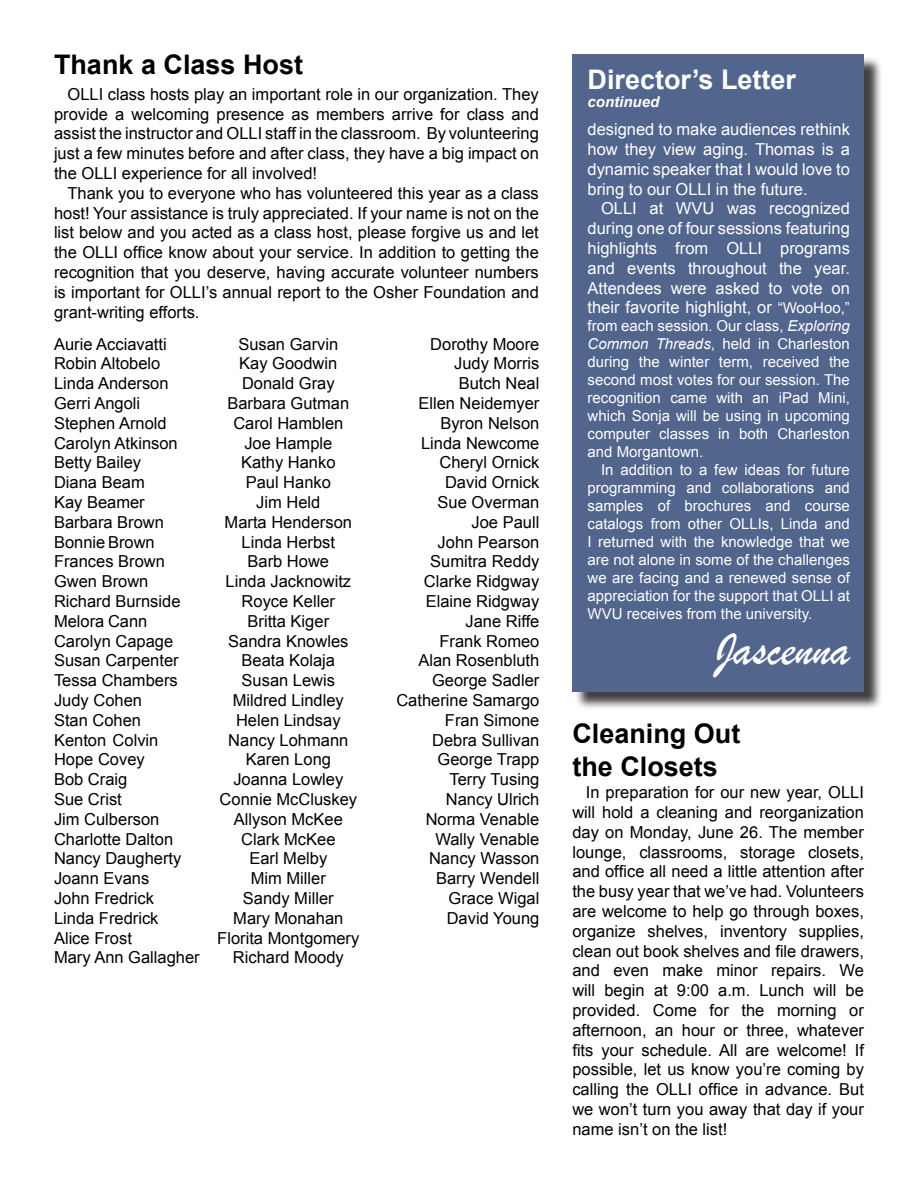
<style>
.page{position:relative;width:918px;height:1188px;background:#fff}
.page>*{position:absolute;margin:0;border:0;box-sizing:border-box;transform-origin:0 0}
.t1{font:48px "Brush Script";color:#fff}
.t2{font:700 27px/32.4px "Arial";color:#000}
.t3{font:700 27px "Arial";color:#fff}
.t4{font:16.5px/19.8px "Arial";color:#000;text-align:justify}
.t5{font:16.5px/19.8px "Arial";color:#fff;text-align:justify}
.t6{font:15px/18px "Arial";color:#fff;text-align:justify}
.t7{font:italic 700 15px "Arial";color:#fff}
.s1{font-size:15px}
.s2{font-style:italic}
</style>
<div class="page">
<div style="left:575px;top:56px;width:308px;height:654px;background:#000;opacity:.75"></div>
<div style="left:572px;top:54px;width:292px;height:637px;background:#51658d"></div>
<h2 class="t2" style="left:54px;top:49px;width:251px">Thank a Class Host</h2>
<p class="t4" style="left:54px;top:84px;width:486px;text-indent:13px">OLLI class hosts play an important role in our organization. They provide a welcoming presence as members arrive for class and assist the instructor and OLLI staff in the classroom. By volunteering just a few minutes before and after class, they have a big impact on the OLLI experience for all involved!</p>
<p class="t4" style="left:54px;top:183px;width:486px;text-indent:13px">Thank you to everyone who has volunteered this year as a class host! Your assistance is truly appreciated. If your name is not on the list below and you acted as a class host, please forgive us and let the OLLI office know about your service. In addition to getting the recognition that you deserve, having accurate volunteer numbers is important for OLLI’s annual report to the Osher Foundation and grant-writing efforts.</p>
<p class="t4" style="left:54px;top:334px;width:147px;text-align:left">Aurie Acciavatti<br>Robin Altobelo<br>Linda Anderson<br>Gerri Angoli<br>Stephen Arnold<br>Carolyn Atkinson<br>Betty Bailey<br>Diana Beam<br>Kay Beamer<br>Barbara Brown<br>Bonnie Brown<br>Frances Brown<br>Gwen Brown<br>Richard Burnside<br>Melora Cann<br>Carolyn Capage<br>Susan Carpenter<br>Tessa Chambers<br>Judy Cohen<br>Stan Cohen<br>Kenton Colvin<br>Hope Covey<br>Bob Craig<br>Sue Crist<br>Jim Culberson<br>Charlotte Dalton<br>Nancy Daugherty<br>Joann Evans<br>John Fredrick<br>Linda Fredrick<br>Alice Frost<br>Mary Ann Gallagher</p>
<p class="t4" style="left:217px;top:334px;width:144px;text-align:center">Susan Garvin<br>Kay Goodwin<br>Donald Gray<br>Barbara Gutman<br>Carol Hamblen<br>Joe Hample<br>Kathy Hanko<br>Paul Hanko<br>Jim Held<br>Marta Henderson<br>Linda Herbst<br>Barb Howe<br>Linda Jacknowitz<br>Royce Keller<br>Britta Kiger<br>Sandra Knowles<br>Beata Kolaja<br>Susan Lewis<br>Mildred Lindley<br>Helen Lindsay<br>Nancy Lohmann<br>Karen Long<br>Joanna Lowley<br>Connie McCluskey<br>Allyson McKee<br>Clark McKee<br>Earl Melby<br>Mim Miller<br>Sandy Miller<br>Mary Monahan<br>Florita Montgomery<br>Richard Moody</p>
<p class="t4" style="left:396px;top:334px;width:145px;text-align:right">Dorothy Moore<br>Judy Morris<br>Butch Neal<br>Ellen Neidemyer<br>Byron Nelson<br>Linda Newcome<br>Cheryl Ornick<br>David Ornick<br>Sue Overman<br>Joe Paull<br>John Pearson<br>Sumitra Reddy<br>Clarke Ridgway<br>Elaine Ridgway<br>Jane Riffe<br>Frank Romeo<br>Alan Rosenbluth<br>George Sadler<br>Catherine Samargo<br>Fran Simone<br>Debra Sullivan<br>George Trapp<br>Terry Tusing<br>Nancy Ulrich<br>Norma Venable<br>Wally Venable<br>Nancy Wasson<br>Barry Wendell<br>Grace Wigal<br>David Young</p>
<h2 class="t3" style="left:588px;top:61px;width:210px">Director’s Letter</h2>
<p class="t7" style="left:588px;top:92px;width:73px">continued</p>
<p class="t5" style="left:588px;top:120px;width:264px">designed to make audiences rethink how they view aging. Thomas is a dynamic speaker that I would love to bring to our OLLI in the future.</p>
<p class="t5" style="left:588px;top:199px;width:264px;text-indent:13px">OLLI at WVU was recognized during one of four sessions featuring highlights from OLLI programs and events throughout the year.<br>Attendees were asked to vote on their favorite highlight, or <span class="s1">“WooHoo,”</span></p>
<p class="t6" style="left:588px;top:317px;width:264px">from each session. Our class, <span class="s2">Exploring Common Threads</span>, held in Charleston during the winter term, received the second most votes for our session. The recognition came with an iPad Mini, which Sonja will be using in upcoming computer classes in both Charleston and Morgantown.</p>
<p class="t6" style="left:588px;top:461px;width:264px;text-indent:14px">In addition to a few ideas for future programming and collaborations and samples of brochures and course catalogs from other OLLIs, Linda and I returned with the knowledge that we are not alone in some of the challenges we are facing and a renewed sense of appreciation for the support that OLLI at WVU receives from the university.</p>
<h1 class="t1" style="left:715px;top:620px;width:137px">Jascenna</h1>
<h2 class="t2" style="left:572px;top:718px;width:170px">Cleaning Out the Closets</h2>
<p class="t4" style="left:572px;top:783px;width:293px;text-indent:13px">In preparation for our new year, OLLI will hold a cleaning and reorganization day on Monday, June 26. The member lounge, classrooms, storage closets, and office all need a little attention after the busy year that we’ve had. Volunteers are welcome to help go through boxes, organize shelves, inventory supplies, clean out book shelves and file drawers, and even make minor repairs. We will begin at 9:00 a.m. Lunch will be provided. Come for the morning or afternoon, an hour or three, whatever fits your schedule. All are welcome! If possible, let us know you’re coming by calling the OLLI office in advance. But we won’t turn you away that day if your name isn’t on the list!</p>
</div>
